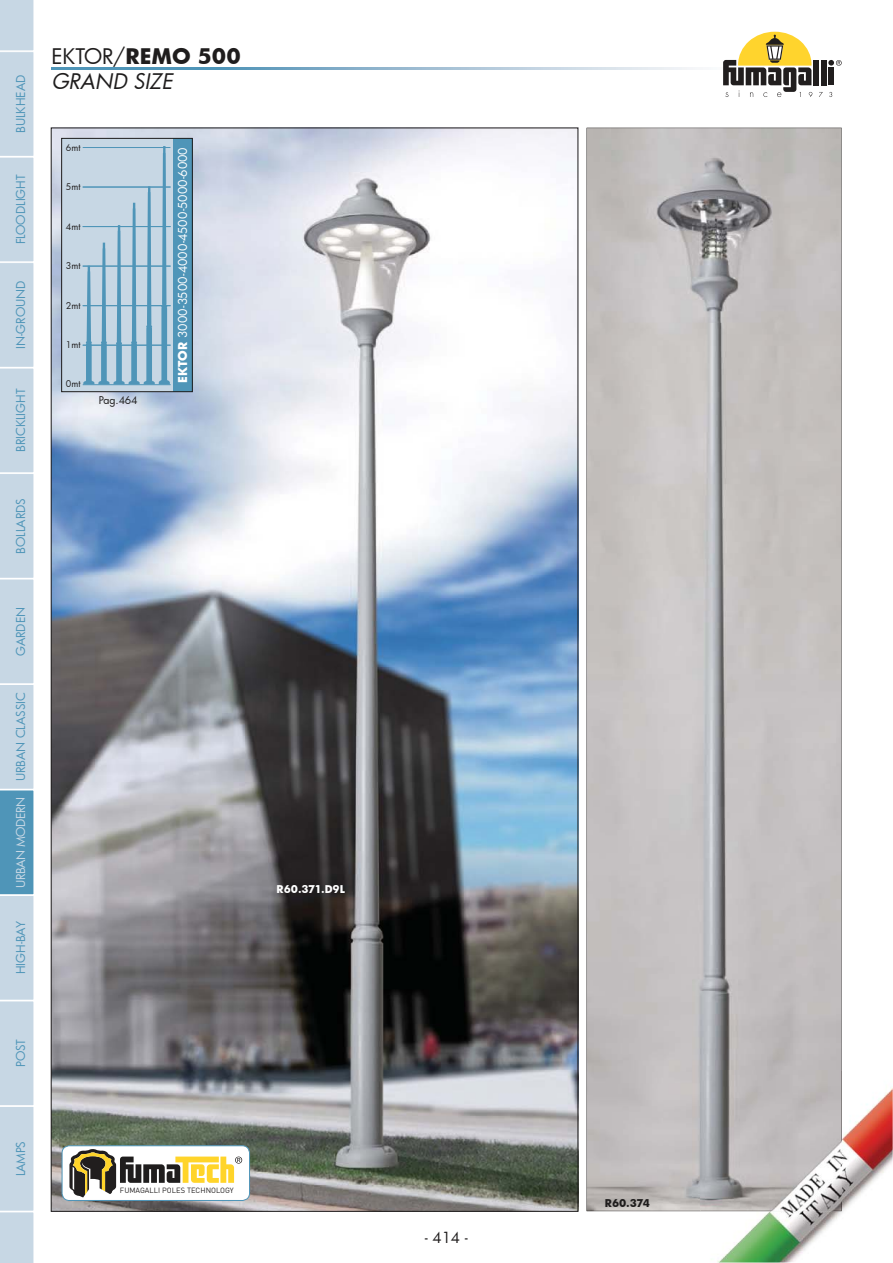
<style>
.page{position:relative;width:893px;height:1263px;background:#fff}
.page>*{position:absolute;margin:0;border:0;box-sizing:border-box;transform-origin:0 0}
.t1{font:700 21px "Futura";color:#1f1d1d}
.t2{font:italic 21px "Futura";color:#1f1d1d}
.t3{font:15px "Futura";color:#1f1d1d}
.t4{font:12px "Futura";color:#4f95b8}
.t5{font:12px "Futura";color:#fff}
.t6{font:12px "Futura";letter-spacing:-.03em;color:#c7d7e4}
.t7{font:700 10.5px "Futura";letter-spacing:-.005em;color:#fff}
.t8{font:700 10.5px "Futura";letter-spacing:-.03em;color:#1f1d1d}
.t9{font:10.5px "Futura";letter-spacing:-.015em;color:#1f1d1d}
.t10{font:9px "Futura";color:#1f1d1d}
.t11{font:7.5px "DIN Pro";color:#211e1e}
.s1{font-weight:400}
.s2{font-weight:700}
</style>
<div class="page">
<img style="left:53px;top:130px;width:523px;height:1080px">
<svg style="left:587px;top:128px;width:255px;height:1083px;background:#c0bdbd"></svg>
<div style="left:62px;top:138px;width:119px;height:254px;background:#c7d7e4"></div>
<div style="left:173px;top:138px;width:20px;height:254px;background:#4f95b8"></div>
<hr style="left:83px;top:187px;width:88px;height:1px;background:#4f95b8">
<hr style="left:83px;top:345px;width:88px;height:1px;background:#4f95b8">
<hr style="left:83px;top:305px;width:88px;height:1px;background:#4f95b8">
<hr style="left:83px;top:266px;width:88px;height:1px;background:#4f95b8">
<hr style="left:83px;top:226px;width:88px;height:1px;background:#4f95b8">
<hr style="left:83px;top:384px;width:88px;height:1px;background:#4f95b8">
<div style="left:61px;top:138px;width:132px;height:254px;border:1px solid #1f1d1d"></div>
<svg style="left:83px;top:146px;width:87px;height:238px"></svg>
<div style="left:62px;top:1146px;width:187px;height:54px;background:#fff;border-radius:7px"></div>
<svg style="left:69px;top:1149px;width:173px;height:48px"></svg>
<div style="left:62px;top:1145px;width:188px;height:56px;border:1px solid #4f95b8;border-radius:7px"></div>
<svg style="left:0;top:0;width:34px;height:1263px;background:#bed2e0"></svg>
<svg style="left:51px;top:67px;width:776px;height:3px;background:#94bad0"></svg>
<div style="left:813px;top:60px;width:6px;height:25px;background:#211e1e"></div>
<div style="left:821px;top:60px;width:5px;height:25px;background:#211e1e"></div>
<div style="left:828px;top:67px;width:6px;height:18px;background:#211e1e"></div>
<svg style="left:828px;top:60px;width:14px;height:6px"></svg>
<svg style="left:829px;top:92px;width:3px;height:5px"></svg>
<svg style="left:723px;top:32px;width:89px;height:65px"></svg>
<img style="left:700px;top:1088px;width:193px;height:175px">
<img style="left:700px;top:1070px;width:142px;height:141px">
<p class="t4" style="left:13px;top:133px;width:60px;rotate:-90deg">BULKHEAD</p>
<p class="t4" style="left:13px;top:244px;width:71px;rotate:-90deg">FLOODLIGHT</p>
<p class="t4" style="left:13px;top:349px;width:70px;rotate:-90deg">IN-GROUND</p>
<p class="t4" style="left:13px;top:452px;width:65px;rotate:-90deg">BRICKLIGHT</p>
<p class="t4" style="left:13px;top:554px;width:57px;rotate:-90deg">BOLLARDS</p>
<p class="t4" style="left:13px;top:656px;width:50px;rotate:-90deg">GARDEN</p>
<p class="t4" style="left:13px;top:781px;width:90px;rotate:-90deg">URBAN CLASSIC</p>
<p class="t6" style="left:13px;top:888px;width:93px;rotate:-90deg">URBAN MODERN</p>
<p class="t4" style="left:13px;top:974px;width:55px;rotate:-90deg">HIGH-BAY</p>
<p class="t4" style="left:13px;top:1067px;width:29px;rotate:-90deg">POST</p>
<h1 class="t1" style="left:51px;top:41px;width:191px"><span class="s1">EKTOR/</span>REMO 500</h1>
<h1 class="t2" style="left:51px;top:67px;width:127px">GRAND SIZE</h1>
<p class="t10" style="left:66px;top:141px;width:16px">6mt</p>
<p class="t10" style="left:66px;top:181px;width:16px">5mt</p>
<p class="t10" style="left:66px;top:220px;width:16px">4mt</p>
<p class="t10" style="left:66px;top:260px;width:16px">3mt</p>
<p class="t10" style="left:66px;top:299px;width:16px">2mt</p>
<p class="t10" style="left:66px;top:339px;width:16px">1mt</p>
<p class="t10" style="left:66px;top:378px;width:16px">0mt</p>
<p class="t9" style="left:99px;top:393px;width:40px">Pag.464</p>
<p class="t5" style="left:175px;top:383px;width:237px;rotate:-90deg"><span class="s2">EKTOR</span> 3000-3500-4000-4500-5000-6000</p>
<p class="t4" style="left:13px;top:1176px;width:36px;rotate:-90deg">LAMPS</p>
<p class="t11" style="left:120px;top:1186px;width:115px">FUMAGALLI POLES TECHNOLOGY</p>
<p class="t7" style="left:277px;top:881px;width:70px">R60.371.D9L</p>
<p class="t3" style="left:425px;top:1227px;width:45px">- 414 -</p>
<p class="t8" style="left:605px;top:1196px;width:47px">R60.374</p>
</div>
